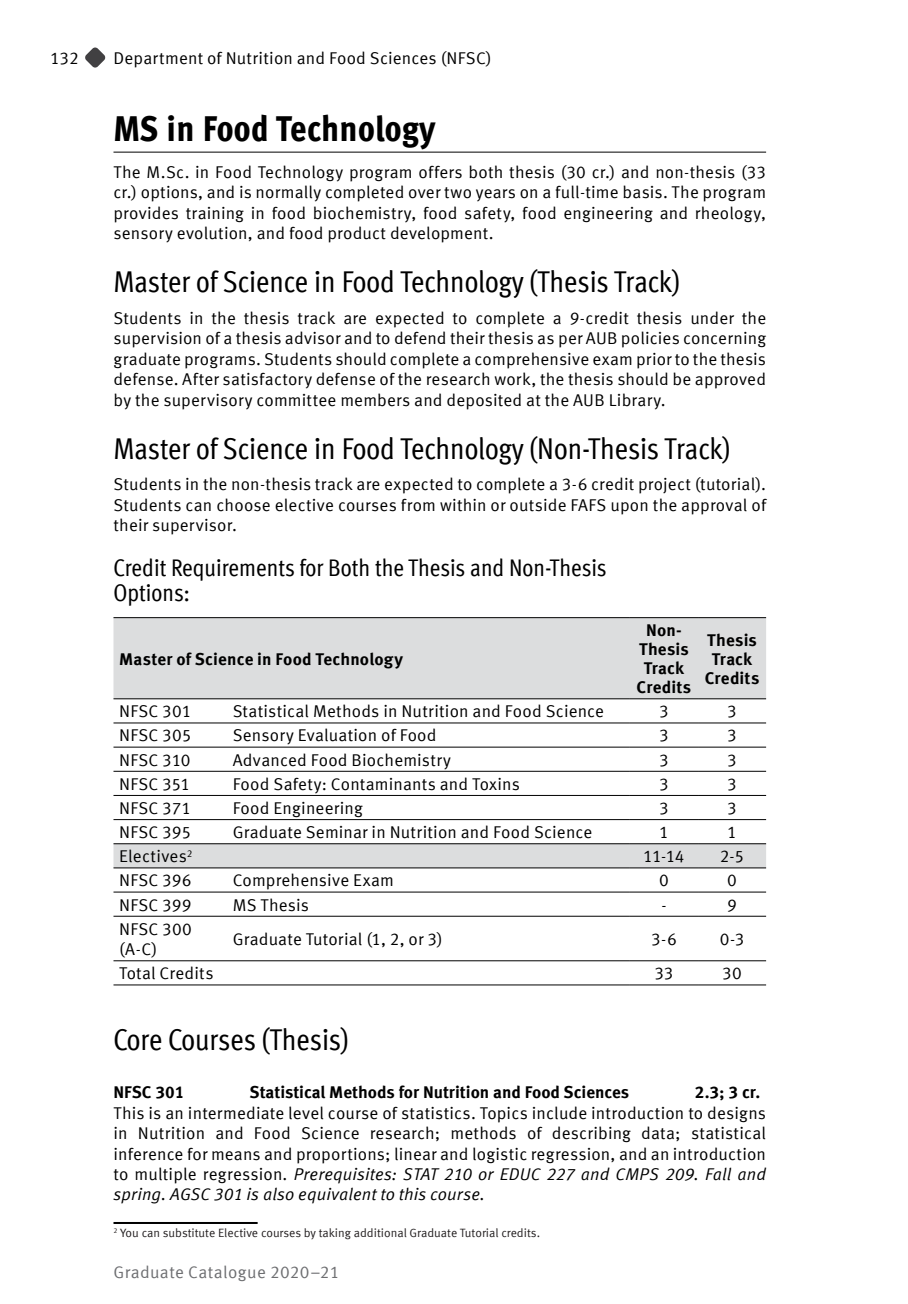
<style>
.page{position:relative;width:908px;height:1304px;background:#fff}
.page>*{position:absolute;margin:0;border:0;box-sizing:border-box;transform-origin:0 0}
.HEADING_3{font:800 condensed 36px "Meta Offc Pro";letter-spacing:.01em;color:#000}
.HEADING_4{font:condensed 30px "Meta Offc Pro";color:#000}
.HEADING_5{font:condensed 24px/25px "Meta Offc Pro";color:#000}
.BODY_TEXT_W_O{font:17px/20.4px "Meta Offc Pro Norm";letter-spacing:.01em;color:#000;text-align:justify}
.TABLE_TEXT__large{font:17px/20.4px "Meta Offc Pro Norm";letter-spacing:.01em;color:#000}
.TABLE_HEADING__large{font:700 17px/19px "Meta Offc Pro";letter-spacing:.01em;color:#000;text-align:center}
.COURSE_HEADING{font:700 17px "Meta Offc Pro";color:#000}
.t1{font:17px "Meta Offc Pro Norm";letter-spacing:.015em;color:#6d6e71}
.FOOTNOTE{font:12px "Meta Offc Pro Norm";color:#221e1f}
.s1{font-family:"Meta Offc Pro Norm Ita"}
</style>
<div class="page">
<svg style="left:85px;top:47px;width:20px;height:21px"></svg>
<hr style="left:113px;top:152px;width:652px;height:1px;background:#000">
<svg style="left:113px;top:618px;width:652px;height:250px"></svg>
<hr style="left:113px;top:617px;width:114px;height:1px;background:#000">
<hr style="left:227px;top:617px;width:402px;height:1px;background:#000">
<hr style="left:629px;top:617px;width:68px;height:1px;background:#000">
<hr style="left:697px;top:617px;width:68px;height:1px;background:#000">
<hr style="left:113px;top:698px;width:114px;height:1px;background:#000">
<hr style="left:227px;top:698px;width:402px;height:1px;background:#000">
<hr style="left:629px;top:698px;width:68px;height:1px;background:#000">
<hr style="left:697px;top:698px;width:68px;height:1px;background:#000">
<hr style="left:113px;top:723px;width:114px;height:1px;background:#000">
<hr style="left:227px;top:723px;width:402px;height:1px;background:#000">
<hr style="left:629px;top:723px;width:68px;height:1px;background:#000">
<hr style="left:697px;top:723px;width:68px;height:1px;background:#000">
<hr style="left:113px;top:747px;width:114px;height:1px;background:#000">
<hr style="left:227px;top:747px;width:402px;height:1px;background:#000">
<hr style="left:629px;top:747px;width:68px;height:1px;background:#000">
<hr style="left:697px;top:747px;width:68px;height:1px;background:#000">
<hr style="left:113px;top:771px;width:114px;height:1px;background:#000">
<hr style="left:227px;top:771px;width:402px;height:1px;background:#000">
<hr style="left:629px;top:771px;width:68px;height:1px;background:#000">
<hr style="left:697px;top:771px;width:68px;height:1px;background:#000">
<hr style="left:113px;top:795px;width:114px;height:1px;background:#000">
<hr style="left:227px;top:795px;width:402px;height:1px;background:#000">
<hr style="left:629px;top:795px;width:68px;height:1px;background:#000">
<hr style="left:697px;top:795px;width:68px;height:1px;background:#000">
<hr style="left:113px;top:819px;width:114px;height:1px;background:#000">
<hr style="left:227px;top:819px;width:402px;height:1px;background:#000">
<hr style="left:629px;top:819px;width:68px;height:1px;background:#000">
<hr style="left:697px;top:819px;width:68px;height:1px;background:#000">
<hr style="left:113px;top:843px;width:114px;height:1px;background:#000">
<hr style="left:227px;top:843px;width:402px;height:1px;background:#000">
<hr style="left:629px;top:843px;width:68px;height:1px;background:#000">
<hr style="left:697px;top:843px;width:68px;height:1px;background:#000">
<hr style="left:113px;top:868px;width:114px;height:1px;background:#000">
<hr style="left:227px;top:868px;width:402px;height:1px;background:#000">
<hr style="left:629px;top:868px;width:68px;height:1px;background:#000">
<hr style="left:697px;top:868px;width:68px;height:1px;background:#000">
<hr style="left:113px;top:892px;width:114px;height:1px;background:#000">
<hr style="left:227px;top:892px;width:402px;height:1px;background:#000">
<hr style="left:629px;top:892px;width:68px;height:1px;background:#000">
<hr style="left:697px;top:892px;width:68px;height:1px;background:#000">
<hr style="left:113px;top:916px;width:114px;height:1px;background:#000">
<hr style="left:227px;top:916px;width:402px;height:1px;background:#000">
<hr style="left:629px;top:916px;width:68px;height:1px;background:#000">
<hr style="left:697px;top:916px;width:68px;height:1px;background:#000">
<hr style="left:113px;top:960px;width:114px;height:1px;background:#000">
<hr style="left:227px;top:960px;width:402px;height:1px;background:#000">
<hr style="left:629px;top:960px;width:68px;height:1px;background:#000">
<hr style="left:697px;top:960px;width:68px;height:1px;background:#000">
<hr style="left:113px;top:985px;width:114px;height:1px;background:#000">
<hr style="left:227px;top:985px;width:402px;height:1px;background:#000">
<hr style="left:629px;top:985px;width:68px;height:1px;background:#000">
<hr style="left:697px;top:985px;width:68px;height:1px;background:#000">
<hr style="left:113px;top:1222px;width:144px;height:2px;background:#000">
<p class="BODY_TEXT_W_O" style="left:50px;top:47px;width:30px">132</p>
<p class="BODY_TEXT_W_O" style="left:113px;top:46px;width:379px">Department of Nutrition and Food Sciences (NFSC)</p>
<p class="HEADING_3" style="left:113px;top:100px;width:323px">MS in Food Technology</p>
<p class="BODY_TEXT_W_O" style="left:113px;top:161px;width:654px">The M.Sc. in Food Technology program offers both thesis (30 cr.) and non-thesis (33 cr.) options, and is normally completed over two years on a full-time basis. The program provides training in food biochemistry, food safety, food engineering and rheology, sensory evolution, and food product development.</p>
<p class="HEADING_4" style="left:113px;top:259px;width:567px">Master of Science in Food Technology (Thesis Track)</p>
<p class="BODY_TEXT_W_O" style="left:113px;top:307px;width:654px">Students in the thesis track are expected to complete a 9-credit thesis under the supervision of a thesis advisor and to defend their thesis as per AUB policies concerning graduate programs. Students should complete a comprehensive exam prior to the thesis defense. After satisfactory defense of the research work, the thesis should be approved by the supervisory committee members and deposited at the AUB Library.</p>
<p class="HEADING_4" style="left:113px;top:426px;width:618px">Master of Science in Food Technology (Non-Thesis Track)</p>
<p class="BODY_TEXT_W_O" style="left:113px;top:473px;width:654px">Students in the non-thesis track are expected to complete a 3-6 credit project (tutorial).<br>Students can choose elective courses from within or outside FAFS upon the approval of their supervisor.</p>
<p class="HEADING_5" style="left:113px;top:553px;width:494px">Credit Requirements for Both the Thesis and Non-Thesis<br>Options:</p>
<p class="TABLE_HEADING__large" style="left:119px;top:648px;width:285px">Master of Science in Food Technology</p>
<p class="TABLE_HEADING__large" style="left:636px;top:620px;width:56px">Non-<br>Thesis<br>Track<br>Credits</p>
<p class="TABLE_HEADING__large" style="left:704px;top:629px;width:56px">Thesis<br>Track<br>Credits</p>
<p class="TABLE_TEXT__large" style="left:119px;top:700px;width:74px">NFSC 301</p>
<p class="TABLE_TEXT__large" style="left:232px;top:700px;width:373px">Statistical Methods in Nutrition and Food Science</p>
<p class="TABLE_TEXT__large" style="left:658px;top:700px;width:11px">3</p>
<p class="TABLE_TEXT__large" style="left:726px;top:700px;width:11px">3</p>
<p class="TABLE_TEXT__large" style="left:119px;top:724px;width:74px">NFSC 305</p>
<p class="TABLE_TEXT__large" style="left:232px;top:724px;width:205px">Sensory Evaluation of Food</p>
<p class="TABLE_TEXT__large" style="left:658px;top:724px;width:11px">3</p>
<p class="TABLE_TEXT__large" style="left:726px;top:724px;width:11px">3</p>
<p class="TABLE_TEXT__large" style="left:119px;top:748px;width:73px">NFSC 310</p>
<p class="TABLE_TEXT__large" style="left:232px;top:748px;width:220px">Advanced Food Biochemistry</p>
<p class="TABLE_TEXT__large" style="left:658px;top:748px;width:11px">3</p>
<p class="TABLE_TEXT__large" style="left:726px;top:748px;width:11px">3</p>
<p class="TABLE_TEXT__large" style="left:119px;top:773px;width:72px">NFSC 351</p>
<p class="TABLE_TEXT__large" style="left:232px;top:773px;width:288px">Food Safety: Contaminants and Toxins</p>
<p class="TABLE_TEXT__large" style="left:658px;top:773px;width:11px">3</p>
<p class="TABLE_TEXT__large" style="left:726px;top:773px;width:11px">3</p>
<p class="TABLE_TEXT__large" style="left:119px;top:797px;width:73px">NFSC 371</p>
<p class="TABLE_TEXT__large" style="left:232px;top:797px;width:132px">Food Engineering</p>
<p class="TABLE_TEXT__large" style="left:658px;top:797px;width:11px">3</p>
<p class="TABLE_TEXT__large" style="left:726px;top:797px;width:11px">3</p>
<p class="TABLE_TEXT__large" style="left:119px;top:821px;width:73px">NFSC 395</p>
<p class="TABLE_TEXT__large" style="left:232px;top:821px;width:361px">Graduate Seminar in Nutrition and Food Science</p>
<p class="TABLE_TEXT__large" style="left:658px;top:821px;width:11px">1</p>
<p class="TABLE_TEXT__large" style="left:726px;top:821px;width:11px">1</p>
<p class="TABLE_TEXT__large" style="left:119px;top:845px;width:75px">Electives<sup>2</sup></p>
<p class="TABLE_TEXT__large" style="left:643px;top:845px;width:43px">11-14</p>
<p class="TABLE_TEXT__large" style="left:719px;top:845px;width:26px">2-5</p>
<p class="TABLE_TEXT__large" style="left:119px;top:869px;width:74px">NFSC 396</p>
<p class="TABLE_TEXT__large" style="left:232px;top:869px;width:163px">Comprehensive Exam</p>
<p class="TABLE_TEXT__large" style="left:658px;top:869px;width:11px">0</p>
<p class="TABLE_TEXT__large" style="left:726px;top:869px;width:11px">0</p>
<p class="TABLE_TEXT__large" style="left:119px;top:893px;width:74px">NFSC 399</p>
<p class="TABLE_TEXT__large" style="left:232px;top:893px;width:78px">MS Thesis</p>
<p class="TABLE_TEXT__large" style="left:661px;top:893px;width:7px">-</p>
<p class="TABLE_TEXT__large" style="left:726px;top:893px;width:11px">9</p>
<p class="TABLE_TEXT__large" style="left:119px;top:918px;width:74px">NFSC 300 (A-C)</p>
<p class="TABLE_TEXT__large" style="left:232px;top:928px;width:211px">Graduate Tutorial (1, 2, or 3)</p>
<p class="TABLE_TEXT__large" style="left:650px;top:928px;width:27px">3-6</p>
<p class="TABLE_TEXT__large" style="left:719px;top:928px;width:26px">0-3</p>
<p class="TABLE_TEXT__large" style="left:119px;top:962px;width:96px">Total Credits</p>
<p class="TABLE_TEXT__large" style="left:654px;top:962px;width:21px">33</p>
<p class="TABLE_TEXT__large" style="left:722px;top:962px;width:21px">30</p>
<p class="HEADING_4" style="left:113px;top:1017px;width:237px">Core Courses (Thesis)</p>
<p class="COURSE_HEADING" style="left:113px;top:1079px;width:73px">NFSC 301</p>
<p class="COURSE_HEADING" style="left:249px;top:1079px;width:381px">Statistical Methods for Nutrition and Food Sciences</p>
<p class="COURSE_HEADING" style="left:694px;top:1079px;width:67px">2.3; 3 cr.</p>
<p class="BODY_TEXT_W_O" style="left:113px;top:1101px;width:654px">This is an intermediate level course of statistics. Topics include introduction to designs in Nutrition and Food Science research; methods of describing data; statistical inference for means and proportions; linear and logistic regression, and an introduction to multiple regression. <span class="s1">Prerequisites: STAT 210 or EDUC 227 and CMPS 209. Fall and spring. AGSC 301 is also equivalent to this course.</span></p>
<p class="FOOTNOTE" style="left:113px;top:1224px;width:428px"><sup>2</sup> You can substitute Elective courses by taking additional Graduate Tutorial credits.</p>
<p class="t1" style="left:113px;top:1260px;width:227px">Graduate Catalogue 2020–21</p>
</div>
